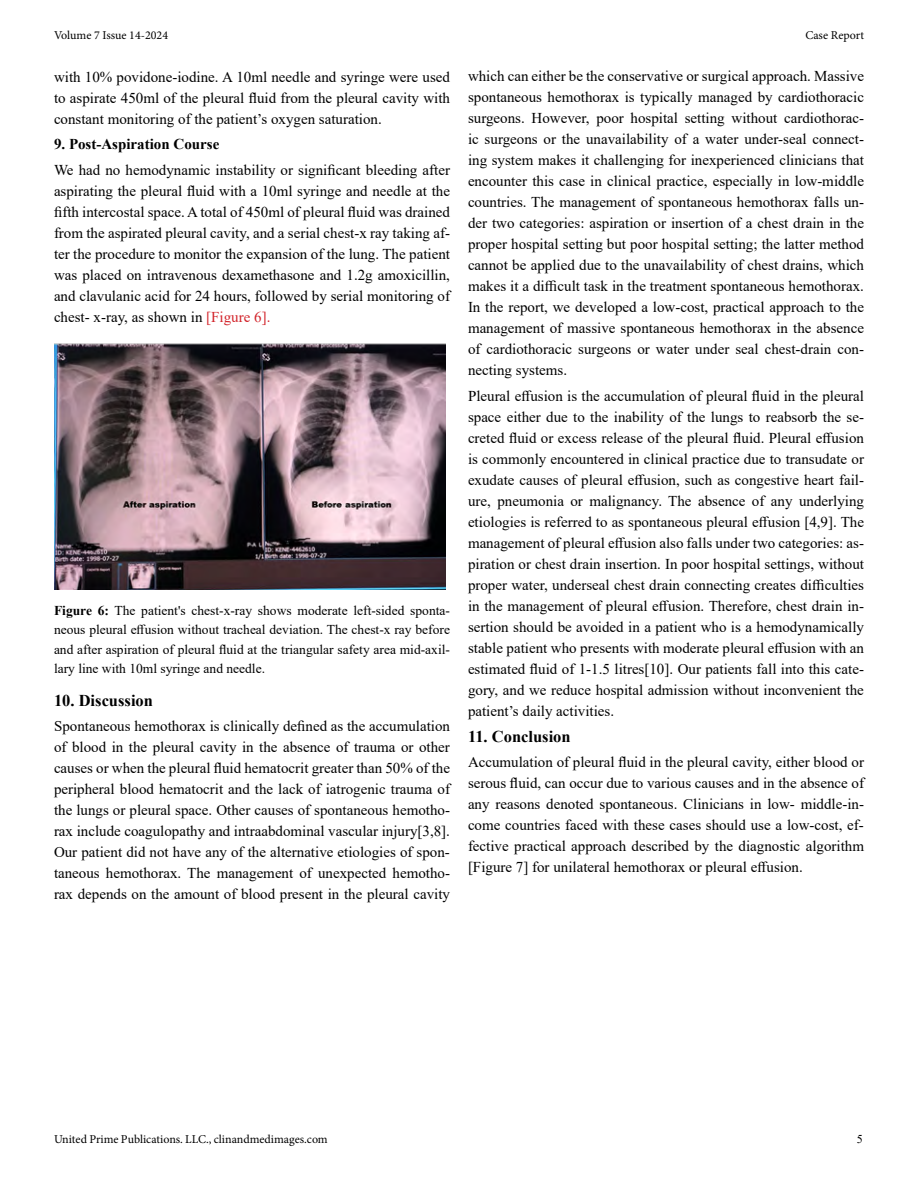
<style>
.page{position:relative;width:918px;height:1188px;background:#fff}
.page>*{position:absolute;margin:0;border:0;box-sizing:border-box;transform-origin:0 0}
.t1{font:700 16.5px "Times New Roman";color:#000}
.t2{font:15px/21px "Times New Roman";color:#000;text-align:justify}
.t3{font:700 15px "Times New Roman";color:#000}
.t4{font:13.5px/19.5px "Times New Roman";color:#000;text-align:justify}
.t5{font:12px "Minion Pro";color:#000}
.t6{font:12px "Times New Roman";color:#000}
.s1{color:#d2232a}
.s2{font-weight:700}
</style>
<div class="page">
<img style="left:54px;top:343px;width:392px;height:247px">
<p class="t5" style="left:54px;top:27px;width:116px">Volume 7 Issue 14-2024</p>
<p class="t5" style="left:805px;top:27px;width:60px">Case Report</p>
<p class="t2" style="left:54px;top:66px;width:398px">with 10% povidone-iodine. A 10ml needle and syringe were used to aspirate 450ml of the pleural fluid from the pleural cavity with constant monitoring of the patient’s oxygen saturation.</p>
<p class="t3" style="left:54px;top:133px;width:167px">9. Post-Aspiration Course</p>
<p class="t2" style="left:54px;top:159px;width:398px">We had no hemodynamic instability or significant bleeding after aspirating the pleural fluid with a 10ml syringe and needle at the fifth intercostal space. A total of 450ml of pleural fluid was drained from the aspirated pleural cavity, and a serial chest-x ray taking af&shy;ter the procedure to monitor the expansion of the lung. The patient was placed on intravenous dexamethasone and 1.2g amoxicillin, and clavulanic acid for 24 hours, followed by serial monitoring of chest- x-ray, as shown in <span class="s1">[Figure 6].</span></p>
<p class="t4" style="left:54px;top:600px;width:398px"><span class="s2">Figure 6:</span> The patient's chest-x-ray shows moderate left-sided sponta&shy;neous pleural effusion without tracheal deviation. The chest-x ray before and after aspiration of pleural fluid at the triangular safety area mid-axil&shy;lary line with 10ml syringe and needle.</p>
<p class="t1" style="left:54px;top:689px;width:101px">10. Discussion</p>
<p class="t2" style="left:54px;top:715px;width:398px">Spontaneous hemothorax is clinically defined as the accumulation of blood in the pleural cavity in the absence of trauma or other causes or when the pleural fluid hematocrit greater than 50% of the peripheral blood hematocrit and the lack of iatrogenic trauma of the lungs or pleural space. Other causes of spontaneous hemotho&shy;rax include coagulopathy and intraabdominal vascular injury[3,8].<br>Our patient did not have any of the alternative etiologies of spon&shy;taneous hemothorax. The management of unexpected hemotho&shy;rax depends on the amount of blood present in the pleural cavity</p>
<p class="t2" style="left:468px;top:65px;width:398px">which can either be the conservative or surgical approach. Massive spontaneous hemothorax is typically managed by cardiothoracic surgeons. However, poor hospital setting without cardiothorac&shy;ic surgeons or the unavailability of a water under-seal connect&shy;ing system makes it challenging for inexperienced clinicians that encounter this case in clinical practice, especially in low-middle countries. The management of spontaneous hemothorax falls un&shy;der two categories: aspiration or insertion of a chest drain in the proper hospital setting but poor hospital setting; the latter method cannot be applied due to the unavailability of chest drains, which makes it a difficult task in the treatment spontaneous hemothorax.<br>In the report, we developed a low-cost, practical approach to the management of massive spontaneous hemothorax in the absence of cardiothoracic surgeons or water under seal chest-drain con&shy;necting systems.</p>
<p class="t2" style="left:468px;top:385px;width:398px">Pleural effusion is the accumulation of pleural fluid in the pleural space either due to the inability of the lungs to reabsorb the se&shy;creted fluid or excess release of the pleural fluid. Pleural effusion is commonly encountered in clinical practice due to transudate or exudate causes of pleural effusion, such as congestive heart fail&shy;ure, pneumonia or malignancy. The absence of any underlying etiologies is referred to as spontaneous pleural effusion [4,9]. The management of pleural effusion also falls under two categories: as&shy;piration or chest drain insertion. In poor hospital settings, without proper water, underseal chest drain connecting creates difficulties in the management of pleural effusion. Therefore, chest drain in&shy;sertion should be avoided in a patient who is a hemodynamically stable patient who presents with moderate pleural effusion with an estimated fluid of 1-1.5 litres[10]. Our patients fall into this cate&shy;gory, and we reduce hospital admission without inconvenient the patient’s daily activities.</p>
<p class="t1" style="left:468px;top:724px;width:104px">11. Conclusion</p>
<p class="t2" style="left:468px;top:751px;width:398px">Accumulation of pleural fluid in the pleural cavity, either blood or serous fluid, can occur due to various causes and in the absence of any reasons denoted spontaneous. Clinicians in low- middle-in&shy;come countries faced with these cases should use a low-cost, ef&shy;fective practical approach described by the diagnostic algorithm [Figure 7] for unilateral hemothorax or pleural effusion.</p>
<p class="t5" style="left:54px;top:1131px;width:275px">United Prime Publications. LLC., clinandmedimages.com</p>
<p class="t6" style="left:857px;top:1130px;width:7px">5</p>
</div>
